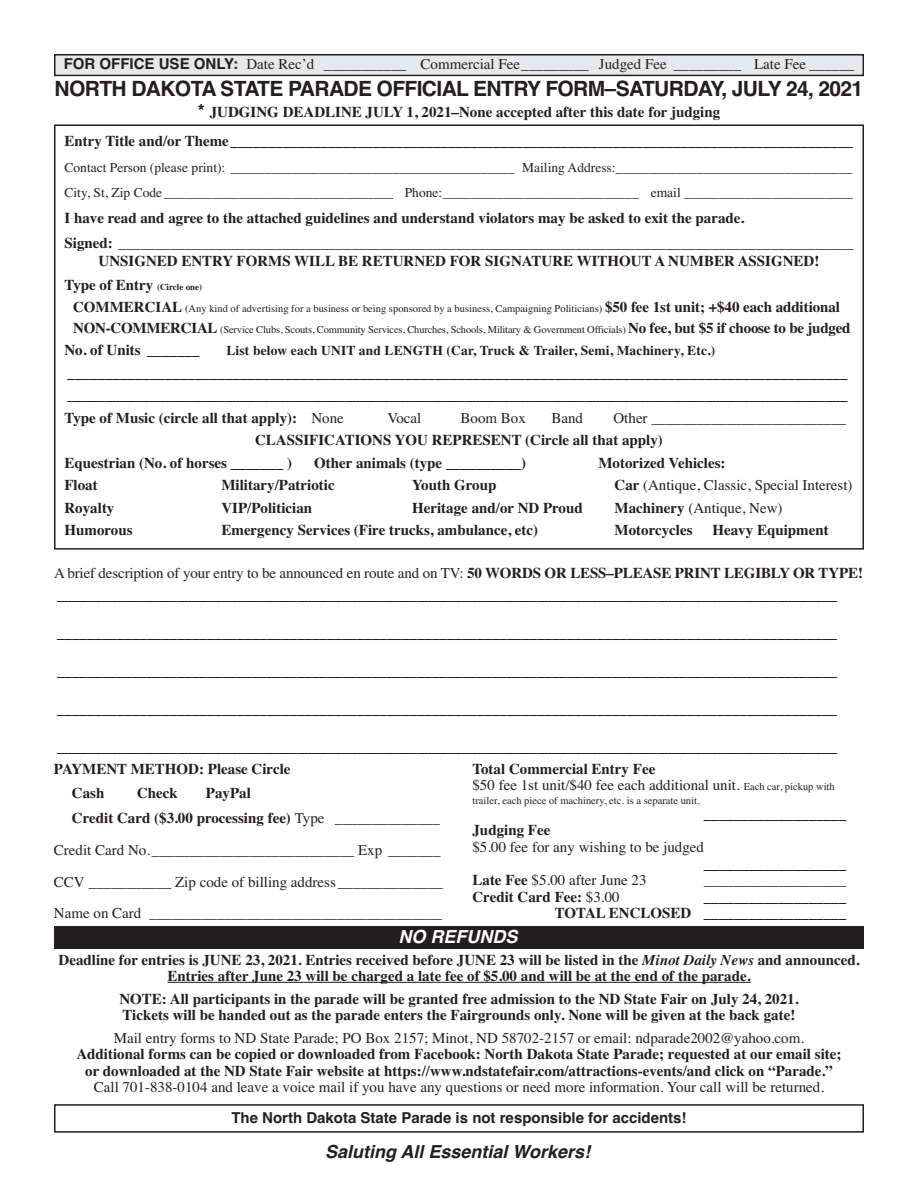
<style>
.page{position:relative;width:918px;height:1188px;background:#fff}
.page>*{position:absolute;margin:0;border:0;box-sizing:border-box;transform-origin:0 0}
.t1{font:700 21px "Helvetica";letter-spacing:-.03em;color:#231f20}
.t2{font:italic 700 18px "Helvetica";color:#231f20}
.t3{font:italic 700 18px "Helvetica";color:#fff}
.t4{font:700 15px/22.5px "Times";color:#231f20}
.t5{font:15px/32px "Times";color:#231f20}
.t6{font:700 15px "Helvetica";color:#231f20}
.t7{font:13.5px/25.5px "Times";color:#231f20}
.t8{font:700 13.5px "Times";letter-spacing:.01em;color:#231f20}
.t9{font:10.5px/21px "Times";color:#231f20}
.s1{font-family:"Helvetica";font-weight:700}
.s2{font-family:"Helvetica";font-size:18px}
.s3{font-weight:700}
.s4{font-size:9px}
.s5{font-weight:700;font-size:15px}
.s6{font-weight:400}
.s7{font-size:10.5px}
.s8{font-style:italic}
</style>
<div class="page">
<div style="left:56px;top:56px;width:806px;height:19px;background:#e7e8e9"></div>
<div style="left:54px;top:54px;width:810px;height:22px;border:2px solid #231f20"></div>
<div style="left:54px;top:124px;width:810px;height:426px;border:2px solid #231f20"></div>
<hr style="left:167px;top:982px;width:584px;height:1px;background:#231f20">
<div style="left:54px;top:1104px;width:810px;height:29px;border:2px solid #231f20"></div>
<div style="left:54px;top:927px;width:810px;height:22px;background:#231f20"></div>
<p class="t5" style="left:64px;top:48px;width:792px"><span class="s1">FOR OFFICE USE ONLY:</span> Date Rec’d ___________ Commercial Fee_________ Judged Fee _________ Late Fee ______</p>
<h1 class="t1" style="left:55px;top:76px;width:810px">NORTH DAKOTA STATE PARADE OFFICIAL ENTRY FORM–SATURDAY, JULY 24, 2021</h1>
<p class="t4" style="left:64px;top:97px;width:790px;line-height:29.7px;text-align:center"><span class="s2">*</span> JUDGING DEADLINE JULY 1, 2021–None accepted after this date for judging<br>Entry Title and/or Theme___________________________________________________________________________________</p>
<p class="t7" style="left:64px;top:154px;width:790px">Contact Person (please print): __________________________________________ Mailing Address:___________________________________<br>City, St, Zip Code __________________________________ Phone:_____________________________ email _________________________</p>
<p class="t5" style="left:64px;top:205px;width:791px;line-height:25.5px"><span class="s3">I have read and agree to the attached guidelines and understand violators may be asked to exit the parade.<br>Signed:</span> __________________________________________________________________________________________________</p>
<p class="t4" style="left:64px;top:249px;width:756px;line-height:24px;text-indent:34px">UNSIGNED ENTRY FORMS WILL BE RETURNED FOR SIGNATURE WITHOUT A NUMBER ASSIGNED!<br>Type of Entry <span class="s4">(Circle one)</span></p>
<p class="t9" style="left:73px;top:297px;width:779px"><span class="s5">COMMERCIAL</span> (Any kind of advertising for a business or being sponsored by a business, Campaigning Politicians) <span class="s5">$50 fee 1st unit; +$40 each additional<br>NON-COMMERCIAL</span> (Service Clubs, Scouts, Community Services, Churches, Schools, Military &amp; Government Officials) <span class="s5">No fee, but $5 if choose to be judged</span></p>
<p class="t4" style="left:64px;top:339px;width:137px">No. of Units _______</p>
<p class="t8" style="left:226px;top:343px;width:490px">List below each UNIT and LENGTH (Car, Truck &amp; Trailer, Semi, Machinery, Etc.)</p>
<p class="t4" style="left:64px;top:361px;width:784px;text-align:justify">________________________________________________________________________________________________________ ________________________________________________________________________________________________________ Type of Music (circle all that apply): <span class="s6">None</span></p>
<p class="t5" style="left:387px;top:402px;width:35px">Vocal</p>
<p class="t5" style="left:460px;top:402px;width:67px">Boom Box</p>
<p class="t5" style="left:552px;top:402px;width:33px">Band</p>
<p class="t5" style="left:614px;top:402px;width:234px">Other __________________________</p>
<p class="t4" style="left:65px;top:429px;width:600px;text-indent:191px">CLASSIFICATIONS YOU REPRESENT (Circle all that apply)<br>Equestrian (No. of horses _______ )</p>
<p class="t4" style="left:314px;top:451px;width:213px">Other animals (type __________)</p>
<p class="t4" style="left:598px;top:451px;width:129px">Motorized Vehicles:</p>
<p class="t4" style="left:65px;top:474px;width:35px">Float</p>
<p class="t4" style="left:222px;top:474px;width:115px">Military/Patriotic</p>
<p class="t4" style="left:412px;top:474px;width:86px">Youth Group</p>
<p class="t5" style="left:615px;top:469px;width:240px"><span class="s3">Car</span> (Antique, Classic, Special Interest)</p>
<p class="t4" style="left:65px;top:496px;width:51px">Royalty</p>
<p class="t4" style="left:222px;top:496px;width:92px">VIP/Politician</p>
<p class="t4" style="left:412px;top:496px;width:172px">Heritage and/or ND Proud</p>
<p class="t5" style="left:615px;top:492px;width:169px"><span class="s3">Machinery</span> (Antique, New)</p>
<p class="t4" style="left:65px;top:519px;width:70px">Humorous</p>
<p class="t4" style="left:222px;top:519px;width:318px">Emergency Services (Fire trucks, ambulance, etc)</p>
<p class="t4" style="left:615px;top:519px;width:80px">Motorcycles</p>
<p class="t4" style="left:713px;top:519px;width:118px">Heavy Equipment</p>
<p class="t4" style="left:54px;top:562px;width:811px;line-height:21.3px"><span class="s6">A brief description of your entry to be announced en route and on TV:</span> 50 WORDS OR LESS–PLEASE PRINT LEGIBLY OR TYPE! ________________________________________________________________________________________________________</p>
<p class="t4" style="left:57px;top:621px;width:782px">________________________________________________________________________________________________________</p>
<p class="t4" style="left:57px;top:659px;width:782px">________________________________________________________________________________________________________</p>
<p class="t4" style="left:57px;top:697px;width:782px">________________________________________________________________________________________________________</p>
<p class="t4" style="left:57px;top:735px;width:782px">________________________________________________________________________________________________________</p>
<p class="t4" style="left:72px;top:756px;width:220px;line-height:24.5px;text-indent:-18px">PAYMENT METHOD: Please Circle<br>Cash</p>
<p class="t4" style="left:137px;top:782px;width:42px">Check</p>
<p class="t4" style="left:72px;top:781px;width:370px;line-height:24.5px;text-indent:134px">PayPal<br>Credit Card ($3.00 processing fee) <span class="s6">Type ______________</span></p>
<p class="t5" style="left:54px;top:833px;width:391px">Credit Card No.___________________________ Exp _______<br>CCV ___________ Zip code of billing address ______________<br>Name on Card _______________________________________</p>
<p class="t5" style="left:472px;top:760px;width:364px;line-height:16.6px"><span class="s3">Total Commercial Entry Fee<br></span>$50 fee 1st unit/$40 fee each additional unit. <span class="s7">Each car, pickup with</span></p>
<p class="t9" style="left:472px;top:790px;width:229px">trailer, each piece of machinery, etc. is a separate unit.</p>
<p class="t4" style="left:704px;top:802px;width:144px">___________________</p>
<p class="t4" style="left:472px;top:819px;width:79px">Judging Fee</p>
<p class="t5" style="left:472px;top:831px;width:233px">$5.00 fee for any wishing to be judged</p>
<p class="t4" style="left:704px;top:852px;width:144px">___________________</p>
<p class="t5" style="left:472px;top:864px;width:176px"><span class="s3">Late Fee</span> $5.00 after June 23</p>
<p class="t5" style="left:704px;top:864px;width:144px">___________________</p>
<p class="t4" style="left:472px;top:885px;width:149px">Credit Card Fee: <span class="s6">$3.00</span></p>
<p class="t4" style="left:555px;top:888px;width:293px;line-height:16.6px;text-align:right">___________________<br>TOTAL ENCLOSED ___________________</p>
<p class="t3" style="left:399px;top:926px;width:121px">NO REFUNDS</p>
<p class="t4" style="left:59px;top:951px;width:802px;line-height:16.5px;text-align:center">Deadline for entries is JUNE 23, 2021. Entries received before JUNE 23 will be listed in the <span class="s8">Minot Daily News</span> and announced.<br>Entries after June 23 will be charged a late fee of $5.00 and will be at the end of the parade.</p>
<p class="t4" style="left:119px;top:990px;width:681px;line-height:16.5px">NOTE: All participants in the parade will be granted free admission to the ND State Fair on July 24, 2021.<br>Tickets will be handed out as the parade enters the Fairgrounds only. None will be given at the back gate!</p>
<p class="t5" style="left:114px;top:1022px;width:692px">Mail entry forms to ND State Parade; PO Box 2157; Minot, ND 58702-2157 or email: ndparade2002@yahoo.com.</p>
<p class="t4" style="left:76px;top:1046px;width:767px;line-height:16.5px;text-align:center">Additional forms can be copied or downloaded from Facebook: North Dakota State Parade; requested at our email site; or downloaded at the ND State Fair website at https://www.ndstatefair.com/attractions-events/and click on “Parade.”</p>
<p class="t5" style="left:94px;top:1071px;width:732px">Call 701-838-0104 and leave a voice mail if you have any questions or need more information. Your call will be returned.</p>
<p class="t6" style="left:231px;top:1109px;width:457px">The North Dakota State Parade is not responsible for accidents!</p>
<p class="t2" style="left:325px;top:1141px;width:267px">Saluting All Essential Workers!</p>
</div>
